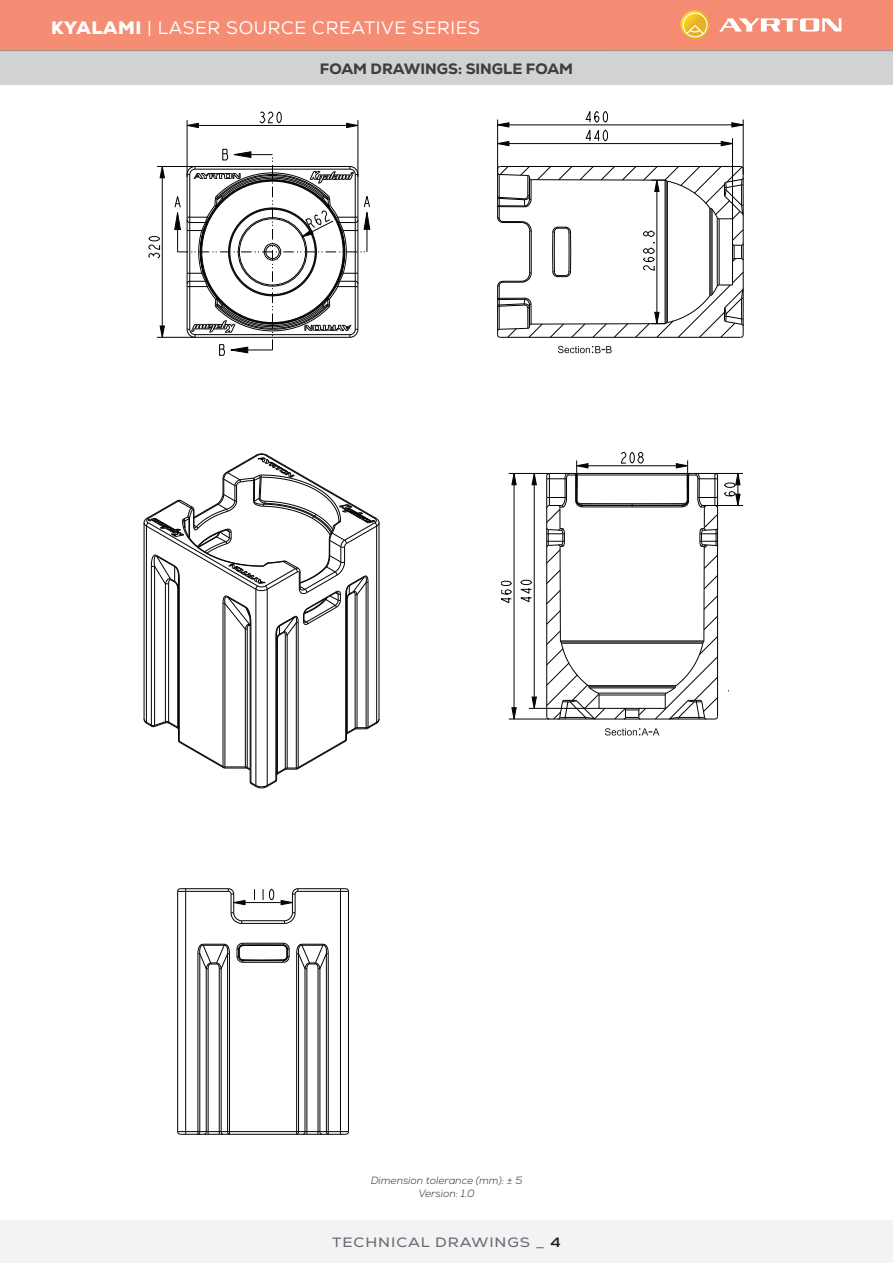
<style>
.page{position:relative;width:893px;height:1263px;background:#fff}
.page>*{position:absolute;margin:0;border:0;box-sizing:border-box;transform-origin:0 0}
.t1{font:18px "Nexa";letter-spacing:.035em;color:#fff}
.t2{font:800 15px "Nexa";color:#3e3e3f}
.t3{font:13.5px "Nexa";letter-spacing:.06em;color:#6c6d70;scale:1.15 1}
.t4{font:italic 300 10.5px/12.6px "Nexa";color:#3e3e3f;text-align:center}
.s1{font-weight:900}
.s2{font-weight:700;color:#231f20}
</style>
<div class="page">
<div style="left:0;top:0;width:893px;height:50px;background:#f58d74"></div>
<svg style="left:719px;top:18px;width:123px;height:14px"></svg>
<svg style="left:680px;top:10px;width:30px;height:30px"></svg>
<div style="left:0;top:51px;width:893px;height:33px;background:#d1d2d4"></div>
<div style="left:0;top:1220px;width:893px;height:43px;background:#f2f3f4"></div>
<hr style="left:0;top:50px;width:893px;height:1px;background:#939598">
<svg style="left:259px;top:112px;width:23px;height:11px"></svg>
<svg style="left:186px;top:123px;width:13px;height:5px"></svg>
<svg style="left:346px;top:123px;width:12px;height:5px"></svg>
<svg style="left:148px;top:236px;width:12px;height:22px"></svg>
<svg style="left:159px;top:167px;width:6px;height:12px"></svg>
<svg style="left:159px;top:325px;width:6px;height:12px"></svg>
<hr style="left:162px;top:178px;width:1px;height:148px;background:#030303">
<hr style="left:187px;top:120px;width:1px;height:57px;background:#030303">
<hr style="left:157px;top:337px;width:38px;height:1px;background:#030303">
<svg style="left:174px;top:149px;width:196px;height:207px"></svg>
<hr style="left:358px;top:120px;width:1px;height:57px;background:#030303">
<hr style="left:157px;top:166px;width:38px;height:1px;background:#030303">
<hr style="left:198px;top:125px;width:149px;height:1px;background:#030303">
<svg style="left:558px;top:346px;width:54px;height:7px"></svg>
<svg style="left:586px;top:129px;width:22px;height:12px"></svg>
<svg style="left:720px;top:141px;width:12px;height:5px"></svg>
<svg style="left:498px;top:141px;width:12px;height:5px"></svg>
<svg style="left:586px;top:111px;width:22px;height:12px"></svg>
<svg style="left:498px;top:122px;width:12px;height:6px"></svg>
<svg style="left:731px;top:122px;width:12px;height:6px"></svg>
<hr style="left:497px;top:120px;width:1px;height:54px;background:#030303">
<svg style="left:497px;top:166px;width:247px;height:172px"></svg>
<hr style="left:732px;top:138px;width:1px;height:86px;background:#030303">
<hr style="left:509px;top:143px;width:212px;height:1px;background:#030303">
<hr style="left:743px;top:120px;width:1px;height:54px;background:#030303">
<hr style="left:509px;top:125px;width:223px;height:1px;background:#030303">
<svg style="left:263px;top:889px;width:11px;height:11px"></svg>
<hr style="left:180px;top:1134px;width:166px;height:1px;background:#030303">
<hr style="left:178px;top:1131px;width:170px;height:1px;background:#030303">
<hr style="left:177px;top:891px;width:1px;height:240px;background:#030303">
<hr style="left:185px;top:889px;width:1px;height:245px;background:#030303">
<hr style="left:198px;top:954px;width:1px;height:180px;background:#030303">
<hr style="left:200px;top:954px;width:1px;height:177px;background:#030303">
<hr style="left:206px;top:969px;width:1px;height:162px;background:#030303">
<hr style="left:208px;top:969px;width:1px;height:165px;background:#030303">
<hr style="left:219px;top:969px;width:1px;height:165px;background:#030303">
<hr style="left:221px;top:969px;width:1px;height:162px;background:#030303">
<hr style="left:227px;top:954px;width:1px;height:177px;background:#030303">
<hr style="left:229px;top:954px;width:1px;height:180px;background:#030303">
<hr style="left:296px;top:954px;width:1px;height:180px;background:#030303">
<hr style="left:298px;top:954px;width:1px;height:177px;background:#030303">
<hr style="left:305px;top:969px;width:1px;height:162px;background:#030303">
<hr style="left:307px;top:969px;width:1px;height:165px;background:#030303">
<hr style="left:318px;top:969px;width:1px;height:165px;background:#030303">
<hr style="left:320px;top:969px;width:1px;height:162px;background:#030303">
<hr style="left:326px;top:954px;width:1px;height:177px;background:#030303">
<hr style="left:328px;top:954px;width:1px;height:180px;background:#030303">
<hr style="left:340px;top:889px;width:1px;height:245px;background:#030303">
<hr style="left:348px;top:891px;width:1px;height:240px;background:#030303">
<hr style="left:242px;top:923px;width:42px;height:1px;background:#030303">
<hr style="left:242px;top:920px;width:42px;height:1px;background:#030303">
<hr style="left:178px;top:891px;width:50px;height:1px;background:#030303">
<hr style="left:298px;top:891px;width:50px;height:1px;background:#030303">
<hr style="left:180px;top:888px;width:48px;height:1px;background:#030303">
<hr style="left:298px;top:888px;width:48px;height:1px;background:#030303">
<svg style="left:177px;top:1131px;width:4px;height:4px"></svg>
<svg style="left:177px;top:888px;width:4px;height:4px"></svg>
<svg style="left:228px;top:888px;width:18px;height:36px"></svg>
<svg style="left:345px;top:1131px;width:4px;height:4px"></svg>
<svg style="left:280px;top:888px;width:18px;height:36px"></svg>
<svg style="left:237px;top:943px;width:53px;height:20px"></svg>
<svg style="left:345px;top:888px;width:4px;height:4px"></svg>
<svg style="left:296px;top:943px;width:33px;height:26px"></svg>
<svg style="left:198px;top:943px;width:32px;height:26px"></svg>
<svg style="left:197px;top:1131px;width:10px;height:4px"></svg>
<svg style="left:221px;top:1131px;width:9px;height:4px"></svg>
<svg style="left:296px;top:1131px;width:9px;height:4px"></svg>
<svg style="left:319px;top:1131px;width:10px;height:4px"></svg>
<hr style="left:245px;top:902px;width:36px;height:1px;background:#030303">
<hr style="left:144px;top:523px;width:1px;height:196px;background:#030303">
<hr style="left:146px;top:526px;width:1px;height:196px;background:#030303">
<hr style="left:151px;top:566px;width:1px;height:159px;background:#030303">
<hr style="left:154px;top:566px;width:1px;height:159px;background:#030303">
<hr style="left:165px;top:584px;width:1px;height:138px;background:#030303">
<hr style="left:168px;top:584px;width:1px;height:138px;background:#030303">
<hr style="left:177px;top:589px;width:1px;height:138px;background:#030303">
<hr style="left:178px;top:577px;width:1px;height:163px;background:#030303">
<hr style="left:179px;top:578px;width:1px;height:163px;background:#030303">
<hr style="left:223px;top:603px;width:1px;height:163px;background:#030303">
<hr style="left:225px;top:604px;width:1px;height:164px;background:#030303">
<hr style="left:245px;top:629px;width:1px;height:139px;background:#030303">
<hr style="left:247px;top:630px;width:1px;height:137px;background:#030303">
<hr style="left:250px;top:622px;width:1px;height:159px;background:#030303">
<hr style="left:251px;top:623px;width:1px;height:159px;background:#030303">
<hr style="left:256px;top:589px;width:1px;height:196px;background:#030303">
<hr style="left:267px;top:589px;width:1px;height:196px;background:#030303">
<hr style="left:276px;top:634px;width:1px;height:145px;background:#030303">
<hr style="left:277px;top:640px;width:1px;height:133px;background:#030303">
<hr style="left:285px;top:635px;width:1px;height:133px;background:#030303">
<hr style="left:287px;top:635px;width:1px;height:134px;background:#030303">
<hr style="left:296px;top:623px;width:1px;height:146px;background:#030303">
<hr style="left:298px;top:622px;width:1px;height:145px;background:#030303">
<hr style="left:345px;top:595px;width:1px;height:145px;background:#030303">
<hr style="left:346px;top:594px;width:1px;height:145px;background:#030303">
<hr style="left:347px;top:600px;width:1px;height:133px;background:#030303">
<hr style="left:355px;top:595px;width:1px;height:133px;background:#030303">
<hr style="left:357px;top:595px;width:1px;height:134px;background:#030303">
<hr style="left:366px;top:582px;width:1px;height:147px;background:#030303">
<hr style="left:368px;top:582px;width:1px;height:145px;background:#030303">
<hr style="left:376px;top:526px;width:1px;height:196px;background:#030303">
<hr style="left:379px;top:523px;width:1px;height:196px;background:#030303">
<svg style="left:144px;top:718px;width:235px;height:70px"></svg>
<svg style="left:144px;top:453px;width:235px;height:188px"></svg>
<svg style="left:605px;top:728px;width:54px;height:7px"></svg>
<svg style="left:520px;top:580px;width:12px;height:22px"></svg>
<svg style="left:531px;top:696px;width:6px;height:12px"></svg>
<svg style="left:531px;top:474px;width:6px;height:11px"></svg>
<svg style="left:501px;top:581px;width:11px;height:22px"></svg>
<svg style="left:511px;top:474px;width:6px;height:11px"></svg>
<svg style="left:511px;top:707px;width:6px;height:12px"></svg>
<hr style="left:549px;top:719px;width:166px;height:1px;background:#030303">
<hr style="left:509px;top:719px;width:40px;height:1px;background:#030303">
<hr style="left:514px;top:485px;width:1px;height:223px;background:#030303">
<hr style="left:529px;top:708px;width:70px;height:1px;background:#030303">
<hr style="left:534px;top:485px;width:1px;height:212px;background:#030303">
<hr style="left:509px;top:473px;width:40px;height:1px;background:#030303">
<svg style="left:546px;top:452px;width:196px;height:267px"></svg>
<hr style="left:588px;top:465px;width:88px;height:1px;background:#030303">
<h1 class="t1" style="left:51px;top:17px;width:430px"><span class="s1">KYALAMI</span> | LASER SOURCE CREATIVE SERIES</h1>
<h2 class="t2" style="left:320px;top:59px;width:255px">FOAM DRAWINGS: SINGLE FOAM</h2>
<p class="t4" style="left:371px;top:1174px;width:153px">Dimension tolerance (mm): ± 5<br>Version: 1.0</p>
<p class="t3" style="left:332px;top:1234px;width:200px">TECHNICAL DRAWINGS _ <span class="s2">4</span></p>
</div>
